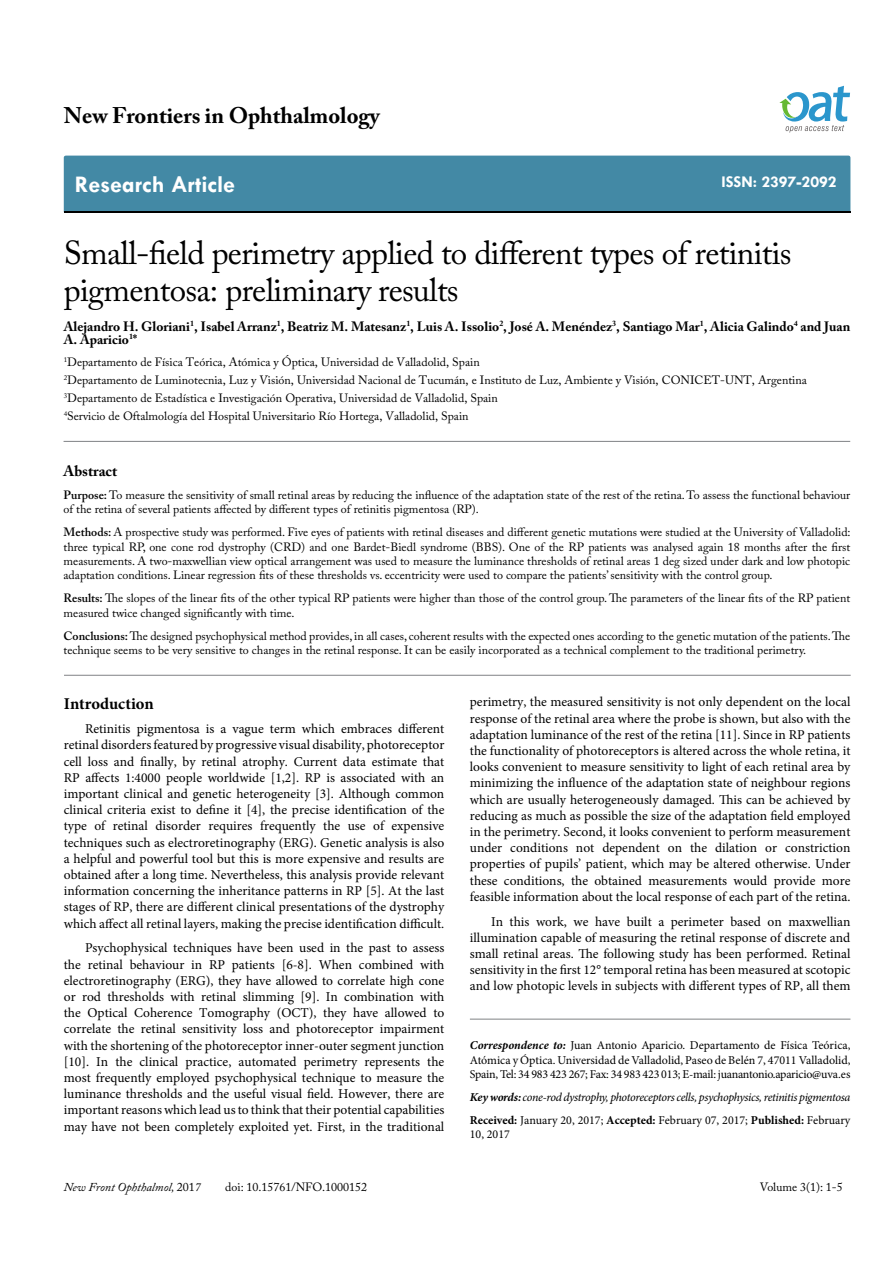
<style>
.page{position:relative;width:893px;height:1263px;background:#fff}
.page>*{position:absolute;margin:0;border:0;box-sizing:border-box;transform-origin:0 0}
.t1{font:33px/37.5px "Adobe Caslon Pro";letter-spacing:-.02em;color:#000}
.t2{font:700 24px "Tw Cen";color:#fff}
.t3{font:700 22.5px "Adobe Caslon Pro";color:#000}
.t4{font:700 16.5px "Tw Cen";color:#fff}
.t5{font:700 16.5px "Minion Pro";letter-spacing:-.005em;color:#000}
.t6{font:700 15px "Adobe Caslon Pro";color:#000}
.t7{font:13.5px/16.2px "Minion Pro";color:#000;text-align:justify}
.t8{font:700 13.5px/12.9px "Adobe Caslon Pro";color:#000}
.t9{font:12px/14.4px "Adobe Caslon Pro";color:#000}
.t10{font:12px/14.4px "Minion Pro";letter-spacing:-.02em;color:#000;text-align:justify}
.t11{font:italic 12px/23px "Minion Pro";letter-spacing:-.03em;color:#000}
.t12{font:italic 12px "Adobe Caslon Pro";color:#000}
.s1{font-weight:600}
.s2{font-weight:700;font-style:italic}
.s3{font-weight:700}
.s4{font-weight:700;font-style:normal}
.s5{font-style:normal}
</style>
<div class="page">
<div style="left:64px;top:156px;width:786px;height:56px;background:#4389a5"></div>
<svg style="left:779px;top:86px;width:71px;height:47px"></svg>
<hr style="left:64px;top:441px;width:786px;height:1px;background:#808285">
<hr style="left:64px;top:675px;width:787px;height:1px;background:#808285">
<hr style="left:470px;top:1019px;width:380px;height:1px;background:#808285">
<h3 class="t3" style="left:64px;top:102px;width:317px">New Frontiers in Ophthalmology</h3>
<h2 class="t2" style="left:75px;top:170px;width:162px">Research Article</h2>
<p class="t4" style="left:721px;top:172px;width:117px">ISSN: 2397-2092</p>
<h1 class="t1" style="left:64px;top:233px;width:729px">Small-field perimetry applied to different types of retinitis pigmentosa: preliminary results</h1>
<p class="t8" style="left:64px;top:320px;width:788px">Alejandro H. Gloriani<sup>1</sup>, Isabel Arranz<sup>1</sup>, Beatriz M. Matesanz<sup>1</sup>, Luis A. Issolio<sup>2</sup>, José A. Menéndez<sup>3</sup>, Santiago Mar<sup>1</sup>, Alicia Galindo<sup>4</sup> and Juan<br>A. Aparicio<sup>1</sup>*</p>
<p class="t9" style="left:64px;top:353px;width:745px;line-height:18px"><sup>1</sup>Departamento de Física Teórica, Atómica y Óptica, Universidad de Valladolid, Spain<br><sup>2</sup>Departamento de Luminotecnia, Luz y Visión, Universidad Nacional de Tucumán, e Instituto de Luz, Ambiente y Visión, CONICET-UNT, Argentina <sup>3</sup>Departamento de Estadística e Investigación Operativa, Universidad de Valladolid, Spain<br><sup>4</sup>Servicio de Oftalmología del Hospital Universitario Río Hortega, Valladolid, Spain</p>
<p class="t6" style="left:64px;top:462px;width:55px">Abstract</p>
<p class="t9" style="left:64px;top:487px;width:788px"><span class="s1">Purpose:</span> To measure the sensitivity of small retinal areas by reducing the influence of the adaptation state of the rest of the retina. To assess the functional behaviour of the retina of several patients affected by different types of retinitis pigmentosa (RP).</p>
<p class="t9" style="left:64px;top:525px;width:789px;text-align:justify"><span class="s1">Methods:</span> A prospective study was performed. Five eyes of patients with retinal diseases and different genetic mutations were studied at the University of Valladolid: three typical RP, one cone rod dystrophy (CRD) and one Bardet-Biedl syndrome (BBS). One of the RP patients was analysed again 18 months after the first measurements. A two-maxwellian view optical arrangement was used to measure the luminance thresholds of retinal areas 1 deg sized under dark and low photopic adaptation conditions. Linear regression fits of these thresholds vs. eccentricity were used to compare the patients’ sensitivity with the control group.</p>
<p class="t9" style="left:64px;top:591px;width:788px"><span class="s1">Results:</span> The slopes of the linear fits of the other typical RP patients were higher than those of the control group. The parameters of the linear fits of the RP patient measured twice changed significantly with time.</p>
<p class="t9" style="left:64px;top:628px;width:788px"><span class="s1">Conclusions:</span> The designed psychophysical method provides, in all cases, coherent results with the expected ones according to the genetic mutation of the patients. The technique seems to be very sensitive to changes in the retinal response. It can be easily incorporated as a technical complement to the traditional perimetry.</p>
<p class="t5" style="left:64px;top:692px;width:91px">Introduction</p>
<p class="t7" style="left:64px;top:721px;width:382px;text-indent:21px">Retinitis pigmentosa is a vague term which embraces different retinal disorders featured by progressive visual disability, photoreceptor cell loss and finally, by retinal atrophy. Current data estimate that RP affects 1:4000 people worldwide [1,2]. RP is associated with an important clinical and genetic heterogeneity [3]. Although common clinical criteria exist to define it [4], the precise identification of the type of retinal disorder requires frequently the use of expensive techniques such as electroretinography (ERG). Genetic analysis is also a helpful and powerful tool but this is more expensive and results are obtained after a long time. Nevertheless, this analysis provide relevant information concerning the inheritance patterns in RP [5]. At the last stages of RP, there are different clinical presentations of the dystrophy which affect all retinal layers, making the precise identification difficult.</p>
<p class="t7" style="left:64px;top:940px;width:382px;text-indent:21px">Psychophysical techniques have been used in the past to assess the retinal behaviour in RP patients [6-8]. When combined with electroretinography (ERG), they have allowed to correlate high cone or rod thresholds with retinal slimming [9]. In combination with the Optical Coherence Tomography (OCT), they have allowed to correlate the retinal sensitivity loss and photoreceptor impairment with the shortening of the photoreceptor inner-outer segment junction [10]. In the clinical practice, automated perimetry represents the most frequently employed psychophysical technique to measure the luminance thresholds and the useful visual field. However, there are important reasons which lead us to think that their potential capabilities may have not been completely exploited yet. First, in the traditional</p>
<p class="t7" style="left:470px;top:694px;width:382px">perimetry, the measured sensitivity is not only dependent on the local response of the retinal area where the probe is shown, but also with the adaptation luminance of the rest of the retina [11]. Since in RP patients the functionality of photoreceptors is altered across the whole retina, it looks convenient to measure sensitivity to light of each retinal area by minimizing the influence of the adaptation state of neighbour regions which are usually heterogeneously damaged. This can be achieved by reducing as much as possible the size of the adaptation field employed in the perimetry. Second, it looks convenient to perform measurement under conditions not dependent on the dilation or constriction properties of pupils’ patient, which may be altered otherwise. Under these conditions, the obtained measurements would provide more feasible information about the local response of each part of the retina.</p>
<p class="t7" style="left:470px;top:913px;width:382px;text-indent:21px">In this work, we have built a perimeter based on maxwellian illumination capable of measuring the retinal response of discrete and small retinal areas. The following study has been performed. Retinal sensitivity in the first 12° temporal retina has been measured at scotopic and low photopic levels in subjects with different types of RP, all them</p>
<p class="t10" style="left:470px;top:1038px;width:382px"><span class="s2">Correspondence to:</span> Juan Antonio Aparicio. Departamento de Física Teórica, Atómica y Óptica. Universidad de Valladolid, Paseo de Belén 7, 47011 Valladolid, Spain, Tel: 34 983 423 267; Fax: 34 983 423 013; E-mail: juanantonio.aparicio@uva.es</p>
<p class="t11" style="left:470px;top:1085px;width:382px"><span class="s3">Key words:</span>cone-rod dystrophy, photoreceptors cells, psychophysics, retinitis pigmentosa<br><span class="s4">Received:</span> <span class="s5">January 20, 2017;</span> <span class="s4">Accepted:</span> <span class="s5">February 07, 2017;</span> <span class="s4">Published:</span> <span class="s5">February</span></p>
<p class="t10" style="left:470px;top:1127px;width:42px">10, 2017</p>
<p class="t12" style="left:64px;top:1180px;width:139px">New Front Ophthalmol, <span class="s5">201</span>7</p>
<p class="t9" style="left:225px;top:1180px;width:143px">doi: 10.15761/NFO.1000152</p>
<p class="t9" style="left:760px;top:1180px;width:84px">Volume 3(1): 1-5</p>
</div>
